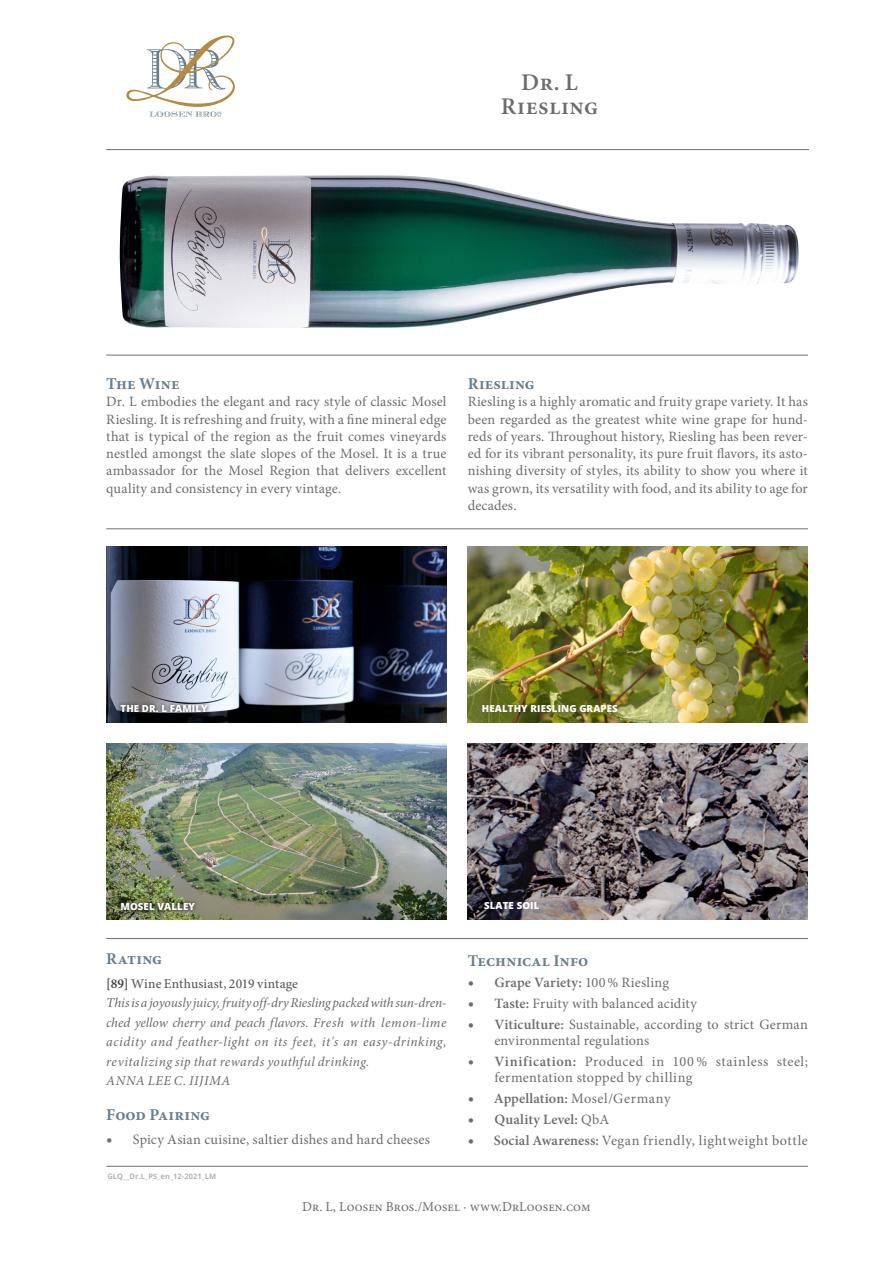
<style>
.page{position:relative;width:893px;height:1263px;background:#fff}
.page>*{position:absolute;margin:0;border:0;box-sizing:border-box;transform-origin:0 0}
.t1{font:600 24px/24px "Minion Pro";letter-spacing:.02em;color:#6c6d70;text-align:center}
.t2{font:700 16.5px "Minion Pro";letter-spacing:.005em;color:#667e91}
.t3{font:14.25px/17.2px "Minion Pro";letter-spacing:.02em;color:#6c6d70;text-align:justify}
.t4{font:14.25px "Minion Pro";letter-spacing:.045em;color:#6c6d70}
.t5{font:600 14.25px "Minion Pro";letter-spacing:.015em;color:#6c6d70}
.t6{font:italic 13.5px/19.5px "Minion Pro";letter-spacing:.03em;color:#6b6b6e;text-align:justify}
.t7{font:13.5px "Minion Pro";letter-spacing:.005em;color:#6c6d70}
.t8{font:500 13.5px "Minion Pro";letter-spacing:.01em;color:#57585a}
.t9{font:800 9.75px "Open Sans";letter-spacing:.01em;color:#fff}
.t10{font:700 7.5px "Open Sans";letter-spacing:.01em;color:#b2b3b7}
.s1{font-weight:600;color:#3e3e3f}
.s2{font-size:16.5px}
.s3{font-weight:400;font-size:16.5px}
.s4{font-weight:400}
.s5{font-weight:600}
</style>
<div class="page">
<img style="left:468px;top:743px;width:340px;height:176px">
<img style="left:119px;top:175px;width:680px;height:153px">
<hr style="left:106px;top:149px;width:703px;height:1px;background:#6c6d70">
<hr style="left:106px;top:355px;width:702px;height:1px;background:#6c6d70">
<hr style="left:106px;top:528px;width:702px;height:1px;background:#6c6d70">
<hr style="left:106px;top:938px;width:702px;height:1px;background:#6c6d70">
<hr style="left:106px;top:1166px;width:702px;height:1px;background:#6c6d70">
<svg style="left:126px;top:35px;width:109px;height:82px"></svg>
<img style="left:106px;top:743px;width:340px;height:176px">
<img style="left:468px;top:547px;width:340px;height:176px">
<img style="left:106px;top:547px;width:340px;height:176px">
<svg style="left:116px;top:701px;width:96px;height:16px;background:#5d5e65"></svg>
<svg style="left:117px;top:899px;width:82px;height:15px"></svg>
<p class="t1" style="left:501px;top:70px;width:99px">Dr. L<br>Riesling</p>
<p class="t2" style="left:106px;top:372px;width:75px">The Wine</p>
<p class="t3" style="left:106px;top:393px;width:342px">Dr. L embodies the elegant and racy style of classic Mosel Riesling. It is refreshing and fruity, with a fine mineral edge that is typical of the region as the fruit comes vineyards nestled amongst the slate slopes of the Mosel. It is a true ambassador for the Mosel Region that delivers excellent quality and consistency in every vintage.</p>
<p class="t2" style="left:468px;top:372px;width:69px">Riesling</p>
<p class="t3" style="left:468px;top:393px;width:342px">Riesling is a highly aromatic and fruity grape variety. It has been regarded as the greatest white wine grape for hund&shy;reds of years. Throughout history, Riesling has been rever&shy;ed for its vibrant personality, its pure fruit flavors, its asto&shy;nishing diversity of styles, its ability to show you where it was grown, its versatility with food, and its ability to age for decades.</p>
<p class="t9" style="left:120px;top:701px;width:89px">THE DR. L FAMILY</p>
<p class="t9" style="left:482px;top:701px;width:137px">HEALTHY RIESLING GRAPES</p>
<p class="t9" style="left:120px;top:899px;width:76px">MOSEL VALLEY</p>
<p class="t2" style="left:106px;top:947px;width:57px">Rating</p>
<p class="t8" style="left:106px;top:974px;width:193px"><span class="s1">[89]</span> Wine Enthusiast, 2019 vintage</p>
<p class="t6" style="left:106px;top:993px;width:342px">This is a joyously juicy, fruity off-dry Riesling packed with sun-dren&shy;ched yellow cherry and peach flavors. Fresh with lemon-lime acidity and feather-light on its feet, it's an easy-drinking, revitalizing sip that rewards youthful drinking.</p>
<p class="t6" style="left:106px;top:1071px;width:126px">ANNA LEE C. IIJIMA</p>
<p class="t2" style="left:106px;top:1103px;width:105px">Food Pairing</p>
<p class="t3" style="left:106px;top:1131px;width:325px"><span class="s2">•</span> Spicy Asian cuisine, saltier dishes and hard cheeses</p>
<p class="t10" style="left:107px;top:1171px;width:110px">GLQ__Dr.L_PS_en_12-2021_LM</p>
<p class="t9" style="left:484px;top:898px;width:57px">SLATE SOIL</p>
<p class="t2" style="left:468px;top:949px;width:122px">Technical Info</p>
<p class="t5" style="left:468px;top:972px;width:203px"><span class="s3">•</span> Grape Variety: <span class="s4">100% Riesling</span></p>
<p class="t3" style="left:468px;top:995px;width:231px"><span class="s2">•</span> <span class="s5">Taste:</span> Fruity with balanced acidity</p>
<p class="t3" style="left:494px;top:1016px;width:315px;line-height:16.5px;text-indent:-27px"><span class="s2">•</span> <span class="s5">Viticulture:</span> Sustainable, according to strict German environmental regulations</p>
<p class="t3" style="left:494px;top:1053px;width:315px;line-height:16.5px;text-indent:-27px"><span class="s2">•</span> <span class="s5">Vinification:</span> Produced in 100 % stainless steel; fermentation stopped by chilling</p>
<p class="t3" style="left:468px;top:1090px;width:204px"><span class="s2">•</span> <span class="s5">Appellation:</span> Mosel/Germany</p>
<p class="t5" style="left:468px;top:1109px;width:143px"><span class="s3">•</span> Quality Level: <span class="s4">QbA</span></p>
<p class="t4" style="left:468px;top:1130px;width:342px"><span class="s2">•</span> <span class="s5">Social Awareness:</span> Vegan friendly, lightweight bottle</p>
<p class="t7" style="left:302px;top:1198px;width:290px">Dr. L, Loosen Bros./Mosel · www.DrLoosen.com</p>
</div>
